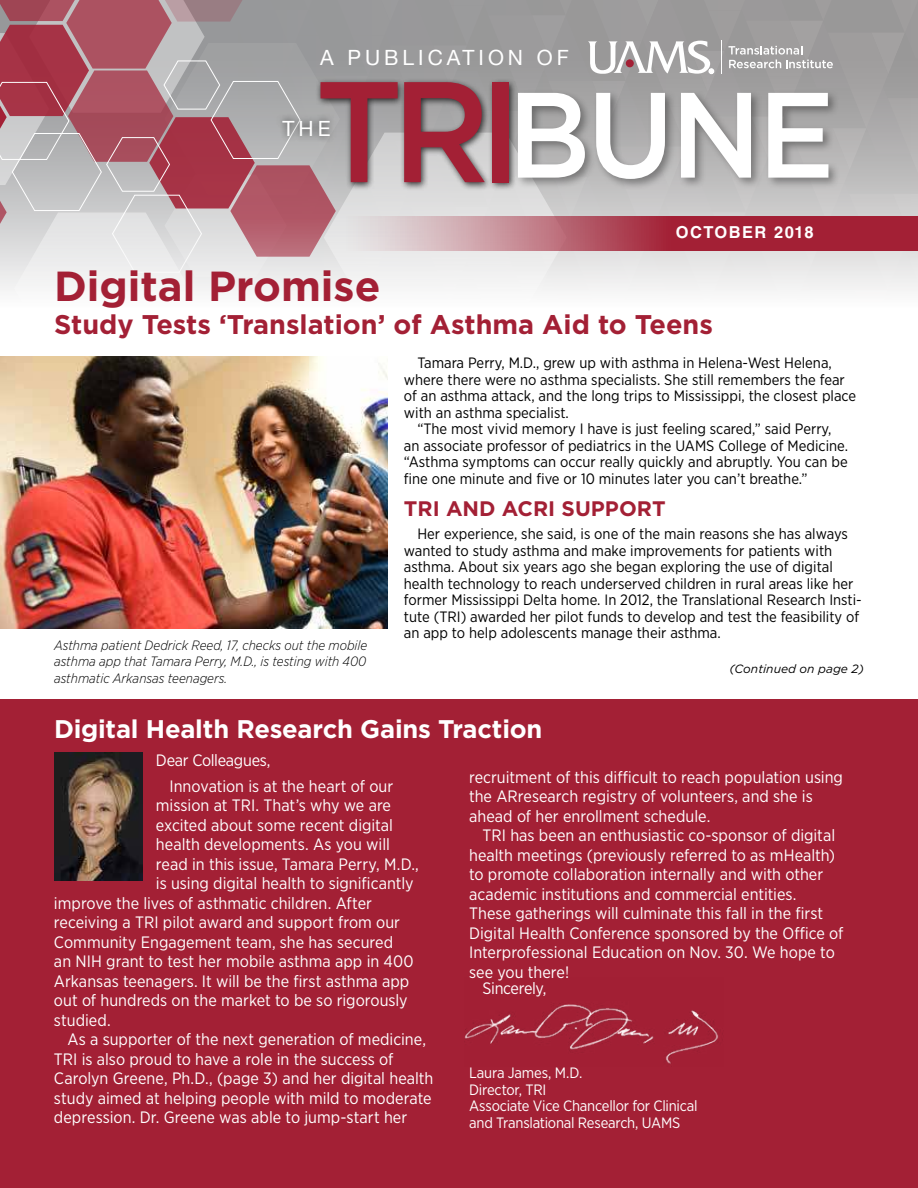
<style>
.page{position:relative;width:918px;height:1188px;background:#fff}
.page>*{position:absolute;margin:0;border:0;box-sizing:border-box;transform-origin:0 0}
.t1{font:500 121.05px "Gotham";color:#fff;scale:.95 1}
.t2{font:700 42px "Gotham";color:#a32035}
.t3{font:700 27px "Gotham";color:#a32035}
.t4{font:700 25.5px "Gotham";letter-spacing:-.01em;color:#fff}
.t5{font:21px "Helvetica Neue";letter-spacing:.19em;color:#fff}
.t6{font:700 21px "Gotham";color:#a32035}
.t7{font:16.5px/19.5px "Gotham Narrow";color:#fff}
.t8{font:700 16.5px "Helvetica LT Std";letter-spacing:.09em;color:#fff}
.t9{font:16.5px "Gotham Narrow";letter-spacing:-.025em;color:#fff}
.t10{font:15px/16.5px "Gotham Narrow";color:#000}
.t11{font:15px/16.5px "Gotham Narrow";letter-spacing:-.015em;color:#fff}
.t12{font:italic 300 13.5px/16.2px "Gotham Narrow";color:#000;text-align:justify}
.t13{font:italic 12px "Gotham";color:#000}
.s1{font-size:142.95px;color:#a32035}
</style>
<div class="page">
<div style="left:0;top:700px;width:918px;height:488px;background:#a32035"></div>
<img style="left:54px;top:752px;width:88px;height:128px">
<svg style="left:0;top:0;width:918px;height:291px;background:#b1a2a5"></svg>
<svg style="left:309px;top:216px;width:609px;height:34px;background:#b86270"></svg>
<img style="left:464px;top:1003px;width:254px;height:61px">
<img style="left:0;top:356px;width:387px;height:273px">
<div style="left:276px;top:113px;width:61px;height:30px;background:#000;opacity:.75"></div>
<p class="t5" style="left:320px;top:45px;width:250px">A PUBLICATION OF</p>
<h1 class="t1" style="left:315px;top:81px;width:548px"><span class="s1">TRI</span>BUNE</h1>
<p class="t5" style="left:283px;top:116px;width:50px">THE</p>
<p class="t8" style="left:676px;top:222px;width:139px">OCTOBER 2018</p>
<h2 class="t2" style="left:54px;top:268px;width:328px">Digital Promise</h2>
<h3 class="t3" style="left:54px;top:312px;width:661px">Study Tests ‘Translation’ of Asthma Aid to Teens</h3>
<p class="t12" style="left:54px;top:638px;width:315px">Asthma patient Dedrick Reed, 17, checks out the mobile asthma app that Tamara Perry, M.D., is testing with 400 asthmatic Arkansas teenagers.</p>
<p class="t10" style="left:417px;top:356px;width:416px">Tamara Perry, M.D., grew up with asthma in Helena-West Helena,</p>
<p class="t10" style="left:404px;top:372px;width:442px">where there were no asthma specialists. She still remembers the fear</p>
<p class="t10" style="left:404px;top:389px;width:454px">of an asthma attack, and the long trips to Mississippi, the closest place</p>
<p class="t10" style="left:404px;top:405px;width:167px">with an asthma specialist.</p>
<p class="t10" style="left:417px;top:422px;width:416px">“The most vivid memory I have is just feeling scared,” said Perry,</p>
<p class="t10" style="left:404px;top:438px;width:446px">an associate professor of pediatrics in the UAMS College of Medicine.</p>
<p class="t10" style="left:404px;top:455px;width:445px">“Asthma symptoms can occur really quickly and abruptly. You can be</p>
<p class="t10" style="left:404px;top:471px;width:405px">fine one minute and five or 10 minutes later you can’t breathe.”</p>
<p class="t6" style="left:404px;top:499px;width:263px">TRI AND ACRI SUPPORT</p>
<p class="t10" style="left:404px;top:526px;width:459px;text-indent:14px">Her experience, she said, is one of the main reasons she has always wanted to study asthma and make improvements for patients with asthma. About six years ago she began exploring the use of digital health technology to reach underserved children in rural areas like her former Mississippi Delta home. In 2012, the Translational Research Insti&shy;tute (TRI) awarded her pilot funds to develop and test the feasibility of an app to help adolescents manage their asthma.</p>
<p class="t13" style="left:730px;top:663px;width:136px">(Continued on page 2)</p>
<h3 class="t4" style="left:54px;top:717px;width:490px">Digital Health Research Gains Traction</h3>
<p class="t7" style="left:169px;top:748px;width:225px;line-height:26.2px;text-indent:-13px">Dear Colleagues,<br>Innovation is at the heart of our</p>
<p class="t7" style="left:156px;top:797px;width:237px">mission at TRI. That’s why we are</p>
<p class="t7" style="left:156px;top:816px;width:239px">excited about some recent digital</p>
<p class="t7" style="left:156px;top:836px;width:235px">health developments. As you will</p>
<p class="t7" style="left:156px;top:855px;width:264px">read in this issue, Tamara Perry, M.D.,</p>
<p class="t7" style="left:156px;top:875px;width:259px">is using digital health to significantly</p>
<p class="t7" style="left:54px;top:894px;width:320px">improve the lives of asthmatic children. After</p>
<p class="t7" style="left:54px;top:914px;width:348px">receiving a TRI pilot award and support from our</p>
<p class="t7" style="left:54px;top:933px;width:341px">Community Engagement team, she has secured</p>
<p class="t7" style="left:54px;top:953px;width:361px">an NIH grant to test her mobile asthma app in 400</p>
<p class="t7" style="left:54px;top:972px;width:357px">Arkansas teenagers. It will be the first asthma app</p>
<p class="t7" style="left:54px;top:992px;width:355px">out of hundreds on the market to be so rigorously</p>
<p class="t7" style="left:54px;top:1011px;width:58px">studied.</p>
<p class="t7" style="left:67px;top:1031px;width:360px">As a supporter of the next generation of medicine,</p>
<p class="t7" style="left:54px;top:1050px;width:341px">TRI is also proud to have a role in the success of</p>
<p class="t7" style="left:54px;top:1070px;width:381px">Carolyn Greene, Ph.D., (page 3) and her digital health</p>
<p class="t7" style="left:54px;top:1089px;width:379px">study aimed at helping people with mild to moderate</p>
<p class="t7" style="left:54px;top:1109px;width:355px">depression. Dr. Greene was able to jump-start her</p>
<p class="t7" style="left:469px;top:768px;width:375px">recruitment of this difficult to reach population using the ARresearch registry of volunteers, and she is ahead of her enrollment schedule.</p>
<p class="t7" style="left:469px;top:826px;width:376px;text-indent:13px">TRI has been an enthusiastic co-sponsor of digital health meetings (previously referred to as mHealth) to promote collaboration internally and with other academic institutions and commercial entities.<br>These gatherings will culminate this fall in the first Digital Health Conference sponsored by the Office of Interprofessional Education on Nov. 30. We hope to see you there!</p>
<p class="t9" style="left:483px;top:981px;width:66px">Sincerely,</p>
<p class="t11" style="left:469px;top:1065px;width:230px">Laura James, M.D.<br>Director, TRI<br>Associate Vice Chancellor for Clinical and Translational Research, UAMS</p>
</div>
